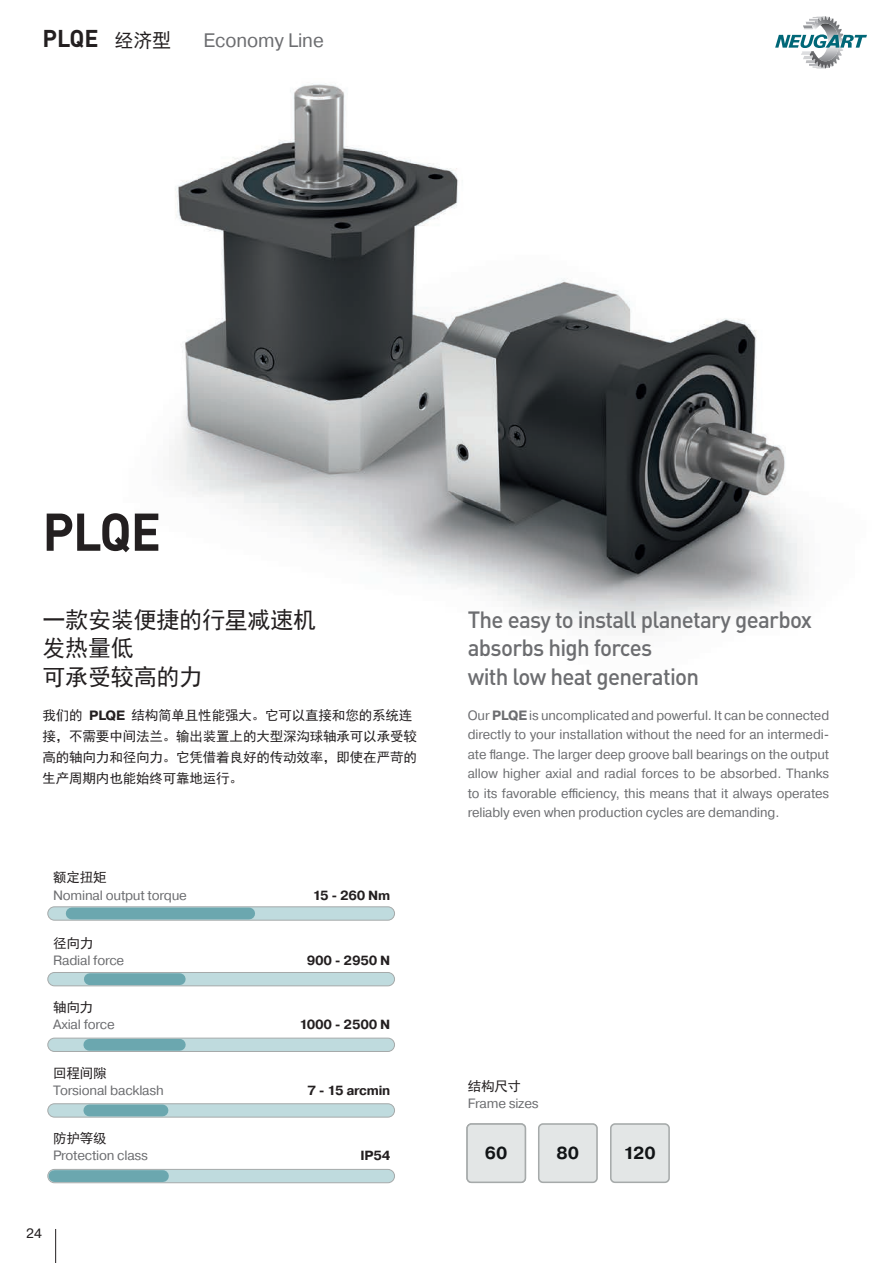
<style>
.page{position:relative;width:893px;height:1263px;background:#fff}
.page>*{position:absolute;margin:0;border:0;box-sizing:border-box;transform-origin:0 0}
._01Headline{font:700 52.2px "DIN Pro";color:#231f20;scale:.96 1}
.t1{font:700 24px "DIN Pro";color:#231f20}
._02Sub_Headline{font:500 23.25px/28.5px "DIN Pro";letter-spacing:-.03em;color:#6c6d70;scale:.96 1}
._02Sub_Headline-2{font:23.25px "Sim Hei";letter-spacing:-.01em;color:#231f20}
.t2{font:19.5px "Pragmatica";letter-spacing:-.005em;color:#6c6d70}
.t3{font:700 17.4px "Pragmatica";color:#111416}
.t4{font:13.5px/19.5px "Pragmatica";letter-spacing:-.015em;color:#6c6d70;text-align:justify}
.Tabellenwerte{font:13.5px/21px "Sim Hei";letter-spacing:-.01em;color:#231f20}
.t5{font:13.5px "Pragmatica";color:#231f20}
.t6{font:700 13.2px "Pragmatica";letter-spacing:-.015em;color:#231f20}
.s1{font-family:"Sim Hei";font-weight:400;font-size:19.5px}
.s2{font-family:"Pragmatica";font-weight:700}
.s3{font-weight:700}
</style>
<div class="page">
<svg style="left:775px;top:16px;width:92px;height:53px"></svg>
<hr style="left:55px;top:1229px;width:1px;height:34px;background:#231f20">
<img style="left:174px;top:83px;width:629px;height:548px">
<div style="left:48px;top:972px;width:347px;height:14px;background:#bfdbde;border-radius:7px"></div>
<div style="left:47px;top:972px;width:348px;height:14px;border:1px solid #a6aaaa;border-radius:7px"></div>
<div style="left:48px;top:907px;width:347px;height:13px;background:#bfdbde;border-radius:7px"></div>
<div style="left:47px;top:906px;width:348px;height:14px;border:1px solid #a6aaaa;border-radius:7px"></div>
<div style="left:48px;top:1038px;width:347px;height:13px;background:#bfdbde;border-radius:7px"></div>
<div style="left:47px;top:1038px;width:348px;height:14px;border:1px solid #a6aaaa;border-radius:7px"></div>
<div style="left:48px;top:1104px;width:347px;height:13px;background:#bfdbde;border-radius:7px"></div>
<div style="left:47px;top:1103px;width:348px;height:14px;border:1px solid #a6aaaa;border-radius:7px"></div>
<div style="left:48px;top:1169px;width:347px;height:14px;background:#bfdbde;border-radius:7px"></div>
<div style="left:47px;top:1169px;width:348px;height:14px;border:1px solid #a6aaaa;border-radius:7px"></div>
<div style="left:90px;top:973px;width:90px;height:12px;background:#6ba7af"></div>
<div style="left:89px;top:1039px;width:91px;height:12px;background:#6ba7af"></div>
<div style="left:89px;top:1104px;width:73px;height:12px;background:#6ba7af"></div>
<div style="left:54px;top:1170px;width:109px;height:12px;background:#6ba7af"></div>
<div style="left:72px;top:907px;width:177px;height:12px;background:#6ba7af"></div>
<div style="left:467px;top:1124px;width:58px;height:58px;background:#e3e6e6;border-radius:4px"></div>
<div style="left:466px;top:1123px;width:60px;height:60px;border:2px solid #a6aaaa;border-radius:4px"></div>
<div style="left:539px;top:1124px;width:58px;height:58px;background:#e3e6e6;border-radius:4px"></div>
<div style="left:538px;top:1123px;width:60px;height:60px;border:2px solid #a6aaaa;border-radius:4px"></div>
<div style="left:611px;top:1124px;width:58px;height:58px;background:#e3e6e6;border-radius:4px"></div>
<div style="left:610px;top:1123px;width:60px;height:60px;border:2px solid #a6aaaa;border-radius:4px"></div>
<p class="t1" style="left:43px;top:19px;width:130px">PLQE <span class="s1">经济型</span></p>
<p class="t2" style="left:204px;top:28px;width:122px">Economy Line</p>
<p class="_01Headline" style="left:43px;top:491px;width:125px">PLQE</p>
<p class="_02Sub_Headline-2" style="left:43px;top:608px;width:275px">一款安装便捷的行星减速机</p>
<p class="_02Sub_Headline-2" style="left:43px;top:636px;width:93px">发热量低</p>
<p class="_02Sub_Headline-2" style="left:43px;top:665px;width:161px">可承受较高的力</p>
<p class="Tabellenwerte" style="left:43px;top:704px;width:376px">我们的 <span class="s2">PLQE</span> 结构简单且性能强大。它可以直接和您的系统连接，不需要中间法兰。输出装置上的大型深沟球轴承可以承受较高的轴向力和径向力。它凭借着良好的传动效率，即使在严苛的生产周期内也能始终可靠地运行。</p>
<p class="Tabellenwerte" style="left:53px;top:867px;width:55px">额定扭矩</p>
<p class="t4" style="left:53px;top:885px;width:135px">Nominal output torque</p>
<p class="Tabellenwerte" style="left:53px;top:932px;width:42px">径向力</p>
<p class="t4" style="left:53px;top:950px;width:73px">Radial force</p>
<p class="t6" style="left:313px;top:887px;width:79px">15 - 260 Nm</p>
<p class="t6" style="left:307px;top:952px;width:85px">900 - 2950 N</p>
<p class="_02Sub_Headline" style="left:468px;top:603px;width:360px">The easy to install planetary gearbox</p>
<p class="_02Sub_Headline" style="left:468px;top:632px;width:243px">absorbs high forces<br>with low heat generation</p>
<p class="t4" style="left:468px;top:705px;width:363px">Our <span class="s3">PLQE</span> is uncomplicated and powerful. It can be connected directly to your installation without the need for an intermedi&shy;ate flange. The larger deep groove ball bearings on the output allow higher axial and radial forces to be absorbed. Thanks to its favorable efficiency, this means that it always operates reliably even when production cycles are demanding.</p>
<p class="Tabellenwerte" style="left:53px;top:997px;width:41px">轴向力</p>
<p class="t4" style="left:53px;top:1015px;width:63px">Axial force</p>
<p class="Tabellenwerte" style="left:53px;top:1062px;width:55px">回程间隙</p>
<p class="t4" style="left:53px;top:1080px;width:112px">Torsional backlash</p>
<p class="Tabellenwerte" style="left:53px;top:1127px;width:55px">防护等级</p>
<p class="t4" style="left:53px;top:1146px;width:96px">Protection class</p>
<p class="t5" style="left:26px;top:1225px;width:17px">24</p>
<p class="t6" style="left:299px;top:1016px;width:92px">1000 - 2500 N</p>
<p class="t6" style="left:308px;top:1081px;width:84px">7 - 15 arcmin</p>
<p class="Tabellenwerte" style="left:468px;top:1076px;width:55px">结构尺寸</p>
<p class="t4" style="left:468px;top:1094px;width:72px">Frame sizes</p>
<p class="t6" style="left:360px;top:1146px;width:31px">IP54</p>
<p class="t3" style="left:485px;top:1141px;width:24px">60</p>
<p class="t3" style="left:557px;top:1141px;width:24px">80</p>
<p class="t3" style="left:624px;top:1141px;width:34px">120</p>
</div>
